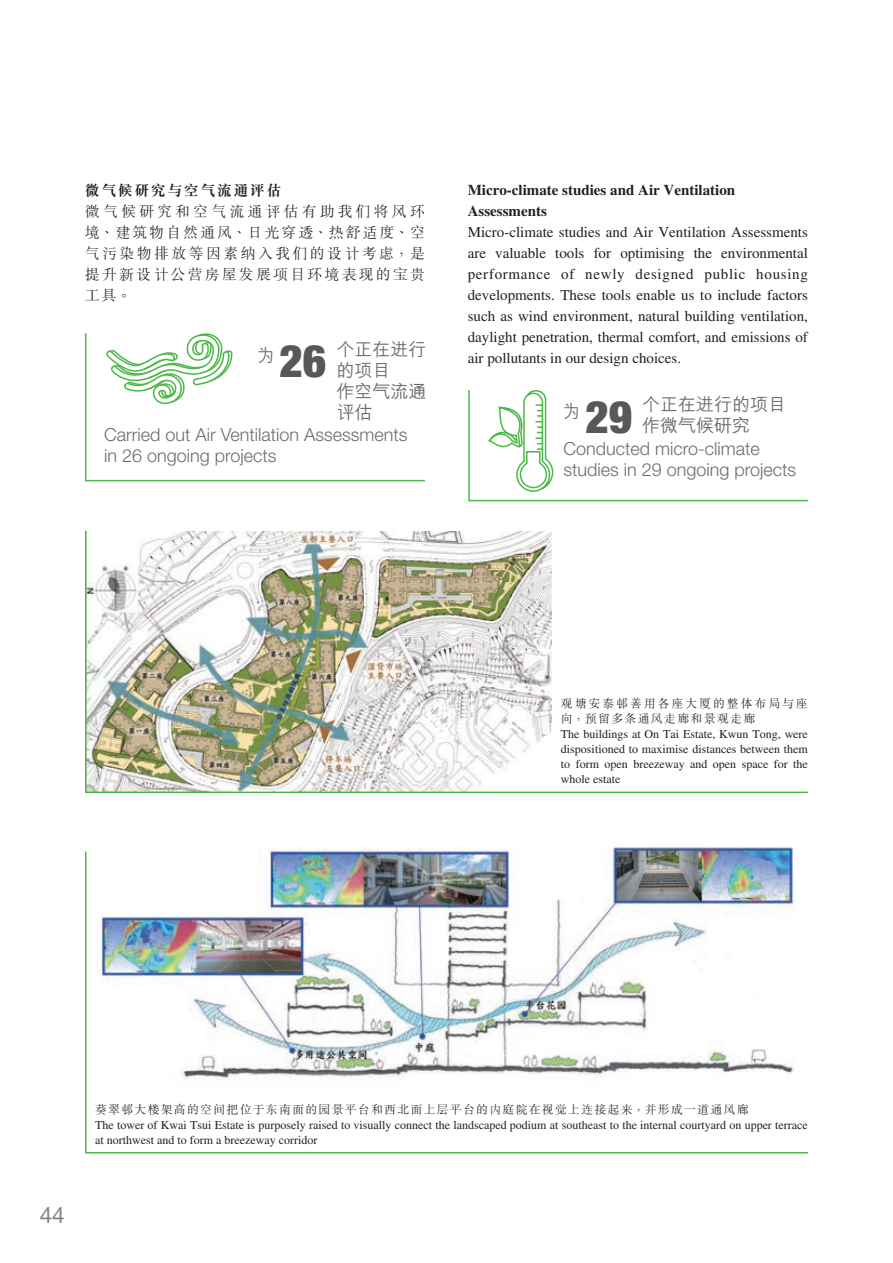
<style>
.page{position:relative;width:893px;height:1263px;background:#fff}
.page>*{position:absolute;margin:0;border:0;box-sizing:border-box;transform-origin:0 0}
.t1{font:900 condensed 45px "Helvetica Neue LT Std";color:#57585a}
.t2{font:22.5px "Helvetica Neue LT Std";color:#808285}
.t3{font:300 18px "Helvetica Neue LT Std";color:#6c6d70}
.t4{font:500 18px "M Hei HKS";color:#6c6d70}
.t5{font:15px/21px "Times LT Std";color:#231f20}
.t6{font:300 15px/21px "M Sung HKS";letter-spacing:.155em;color:#231f20}
.t7{font:12px/15px "Times LT Std";color:#231f20}
.s1{font-weight:700}
.s2{font-family:"M Sung HKS";font-weight:300}
.s3{font-family:"M Sung HK";font-weight:300}
</style>
<div class="page">
<img style="left:85px;top:531px;width:723px;height:263px">
<img style="left:85px;top:850px;width:723px;height:304px">
<svg style="left:84px;top:333px;width:341px;height:149px"></svg>
<svg style="left:468px;top:390px;width:341px;height:112px"></svg>
<svg style="left:105px;top:333px;width:128px;height:72px"></svg>
<p class="t6" style="left:85px;top:179px;width:342px"><span class="s1">微氣候研究與空氣流通評估<br></span>微氣候研究和空氣流通評估有助我們將風環境、建築物自然通風、日光穿透、熱舒適度、空氣污染物排放等因素納入我們的設計考慮，是提升新設計公營房屋發展項目環境表現的寶貴工具。</p>
<p class="t5" style="left:468px;top:180px;width:342px"><span class="s1">Micro-climate studies and Air Ventilation Assessments<br></span>Micro-climate studies and Air Ventilation Assessments are valuable tools for optimising the environmental performance of newly designed public housing developments. These tools enable us to include factors such as wind environment, natural building ventilation, daylight penetration, thermal comfort, and emissions of air pollutants in our design choices.</p>
<p class="t4" style="left:257px;top:343px;width:19px">為</p>
<p class="t4" style="left:336px;top:336px;width:92px">個正在進行</p>
<p class="t4" style="left:336px;top:357px;width:55px">的項目</p>
<p class="t4" style="left:336px;top:378px;width:92px">作空氣流通</p>
<p class="t4" style="left:336px;top:399px;width:37px">評估</p>
<p class="t3" style="left:104px;top:424px;width:305px">Carried out Air Ventilation Assessments</p>
<p class="t3" style="left:104px;top:445px;width:174px">in 26 ongoing projects</p>
<p class="t1" style="left:280px;top:333px;width:48px">26</p>
<p class="t4" style="left:563px;top:398px;width:19px">為</p>
<p class="t4" style="left:642px;top:392px;width:145px">個正在進行的項目</p>
<p class="t4" style="left:642px;top:413px;width:109px">作微氣候研究</p>
<p class="t3" style="left:563px;top:437px;width:198px">Conducted micro-climate</p>
<p class="t3" style="left:563px;top:458px;width:234px">studies in 29 ongoing projects</p>
<p class="t1" style="left:585px;top:389px;width:48px">29</p>
<p class="t7" style="left:561px;top:697px;width:248px"><span class="s2">觀塘安泰</span><span class="s3">邨</span><span class="s2">善用各座大廈的整體布局與座向，預留多條通風走廊和景觀走廊<br></span>The buildings at On Tai Estate, Kwun Tong, were dispositioned to maximise distances between them to form open breezeway and open space for the whole estate</p>
<h2 class="t2" style="left:40px;top:1202px;width:27px">44</h2>
<p class="t7" style="left:95px;top:1102px;width:714px"><span class="s2">葵翠</span><span class="s3">邨</span><span class="s2">大樓架高的空間把位於東南面的園景平台和西北面上層平台的內庭院在視覺上連接起來，並形成一道通風廊<br></span>The tower of Kwai Tsui Estate is purposely raised to visually connect the landscaped podium at southeast to the internal courtyard on upper terrace at northwest and to form a breezeway corridor</p>
</div>
